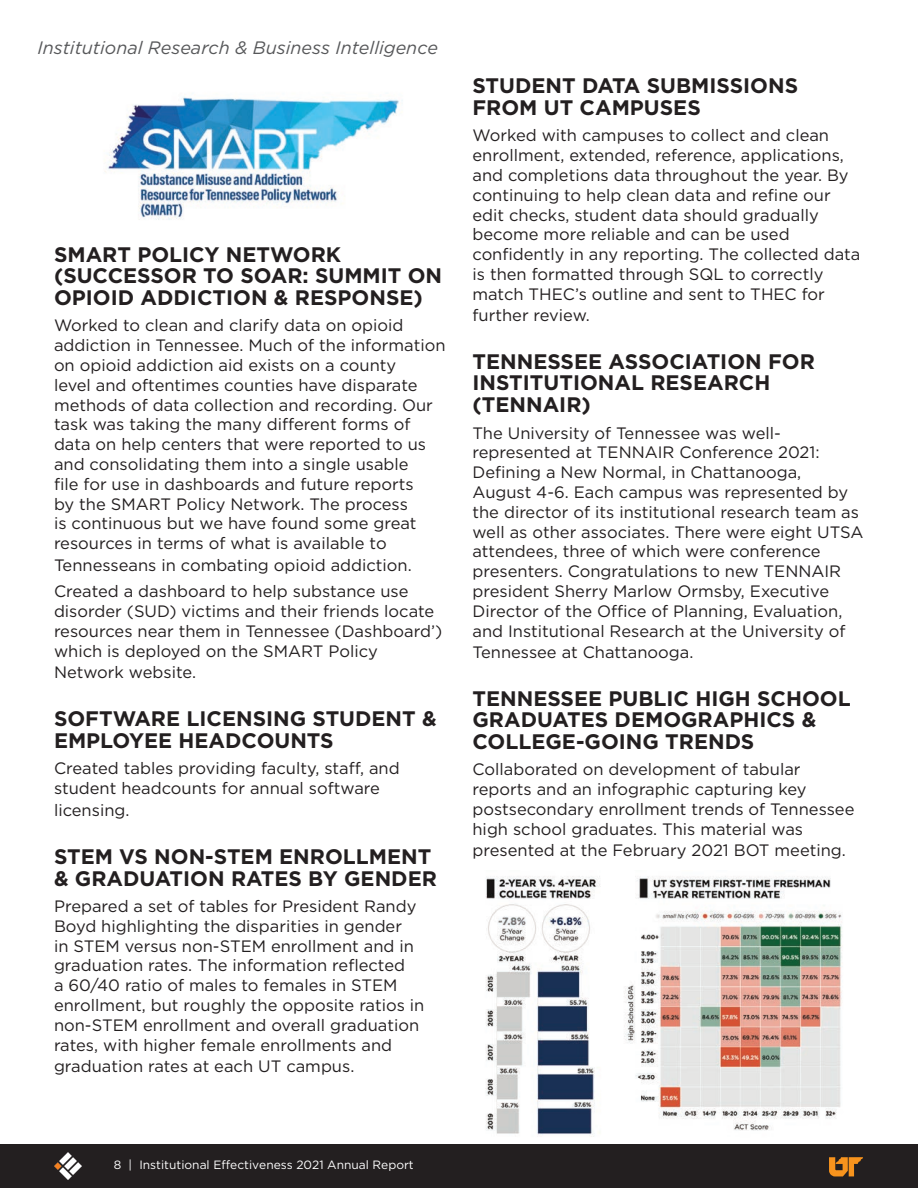
<style>
.page{position:relative;width:918px;height:1188px;background:#fff}
.page>*{position:absolute;margin:0;border:0;box-sizing:border-box;transform-origin:0 0}
.t1{font:700 21px/21.3px "Gotham";color:#231f20}
.t2{font:italic 18px "Gotham";color:#57585a}
.t3{font:16.5px/19.8px "Gotham";color:#231f20}
.t4{font:12px "Gotham";color:#fff}
</style>
<div class="page">
<div style="left:0;top:1144px;width:918px;height:44px;background:#231f20"></div>
<img style="left:55px;top:1153px;width:27px;height:27px">
<svg style="left:829px;top:1157px;width:34px;height:19px"></svg>
<img style="left:485px;top:876px;width:357px;height:261px">
<img style="left:105px;top:97px;width:298px;height:123px">
<p class="t2" style="left:38px;top:37px;width:402px">Institutional Research &amp; Business Intelligence</p>
<p class="t1" style="left:54px;top:244px;width:390px">SMART POLICY NETWORK (SUCCESSOR TO SOAR: SUMMIT ON<br>OPIOID ADDICTION &amp; RESPONSE)</p>
<p class="t3" style="left:54px;top:315px;width:393px">Worked to clean and clarify data on opioid addiction in Tennessee. Much of the information on opioid addiction aid exists on a county<br>level and oftentimes counties have disparate methods of data collection and recording. Our task was taking the many different forms of data on help centers that were reported to us and consolidating them into a single usable<br>file for use in dashboards and future reports<br>by the SMART Policy Network. The process<br>is continuous but we have found some great resources in terms of what is available to</p>
<p class="t3" style="left:54px;top:551px;width:359px;line-height:26.5px">Tennesseans in combating opioid addiction.<br>Created a dashboard to help substance use</p>
<p class="t3" style="left:54px;top:601px;width:390px">disorder (SUD) victims and their friends locate resources near them in Tennessee (Dashboard’) which is deployed on the SMART Policy</p>
<p class="t3" style="left:54px;top:662px;width:144px">Network website.</p>
<p class="t1" style="left:54px;top:708px;width:384px">SOFTWARE LICENSING STUDENT &amp;<br>EMPLOYEE HEADCOUNTS</p>
<p class="t3" style="left:54px;top:758px;width:347px">Created tables providing faculty, staff, and student headcounts for annual software</p>
<p class="t3" style="left:54px;top:800px;width:77px">licensing.</p>
<p class="t1" style="left:54px;top:846px;width:384px">STEM VS NON-STEM ENROLLMENT &amp; GRADUATION RATES BY GENDER</p>
<p class="t3" style="left:54px;top:896px;width:372px">Prepared a set of tables for President Randy Boyd highlighting the disparities in gender<br>in STEM versus non-STEM enrollment and in graduation rates. The information reflected<br>a 60/40 ratio of males to females in STEM enrollment, but roughly the opposite ratios in non-STEM enrollment and overall graduation rates, with higher female enrollments and</p>
<p class="t3" style="left:54px;top:1056px;width:302px">graduation rates at each UT campus.</p>
<p class="t1" style="left:472px;top:75px;width:327px">STUDENT DATA SUBMISSIONS<br>FROM UT CAMPUSES</p>
<p class="t3" style="left:472px;top:125px;width:389px">Worked with campuses to collect and clean enrollment, extended, reference, applications, and completions data throughout the year. By continuing to help clean data and refine our edit checks, student data should gradually become more reliable and can be used confidently in any reporting. The collected data is then formatted through SQL to correctly match THEC’s outline and sent to THEC for</p>
<p class="t3" style="left:472px;top:305px;width:119px">further review.</p>
<p class="t1" style="left:472px;top:351px;width:344px">TENNESSEE ASSOCIATION FOR<br>INSTITUTIONAL RESEARCH (TENNAIR)</p>
<p class="t3" style="left:472px;top:423px;width:393px">The University of Tennessee was well&shy;represented at TENNAIR Conference 2021:<br>Defining a New Normal, in Chattanooga, August 4-6. Each campus was represented by the director of its institutional research team as well as other associates. There were eight UTSA attendees, three of which were conference presenters. Congratulations to new TENNAIR president Sherry Marlow Ormsby, Executive Director of the Office of Planning, Evaluation, and Institutional Research at the University of</p>
<p class="t3" style="left:472px;top:642px;width:223px">Tennessee at Chattanooga.</p>
<p class="t1" style="left:472px;top:688px;width:380px">TENNESSEE PUBLIC HIGH SCHOOL<br>GRADUATES DEMOGRAPHICS &amp;<br>COLLEGE-GOING TRENDS</p>
<p class="t3" style="left:472px;top:759px;width:384px">Collaborated on development of tabular reports and an infographic capturing key postsecondary enrollment trends of Tennessee high school graduates. This material was</p>
<p class="t3" style="left:472px;top:840px;width:375px">presented at the February 2021 BOT meeting.</p>
<p class="t4" style="left:114px;top:1157px;width:301px">8 | Institutional Effectiveness 2021 Annual Report</p>
</div>
